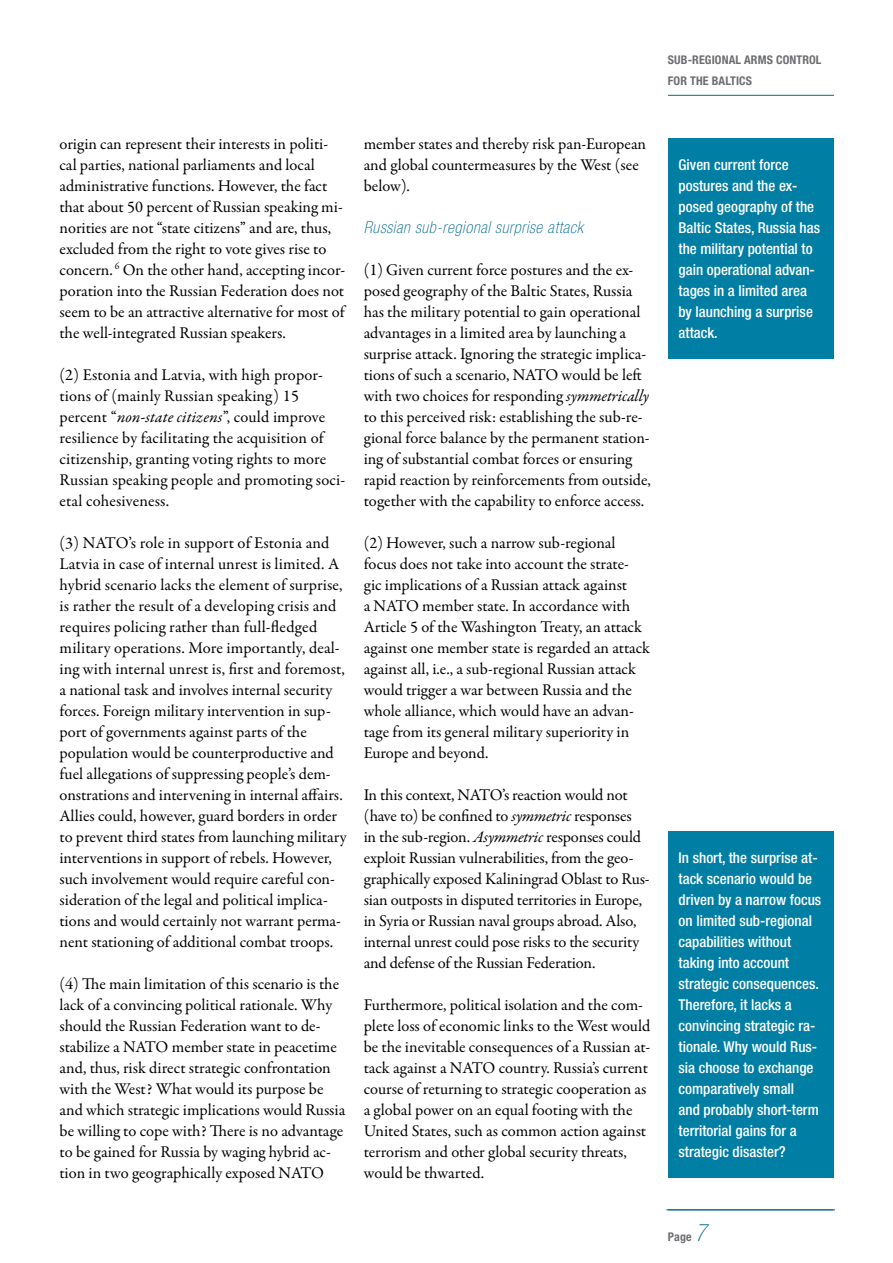
<style>
.page{position:relative;width:893px;height:1263px;background:#fff}
.page>*{position:absolute;margin:0;border:0;box-sizing:border-box;transform-origin:0 0}
.t1{font:16.5px/21px "Garamond Premr Pro";color:#000}
.t2{font:italic 100 condensed 16.5px "Helvetica Neue LT Std";letter-spacing:.04em;color:#006991}
.t3{font:500 condensed 15px/21px "Helvetica Neue LT Std";color:#fff}
.t4{font:700 condensed 12px/21px "Helvetica Neue LT Std";letter-spacing:.01em;color:#6d6e71}
.s1{font-style:italic}
.s2{font-weight:100;font-style:italic;font-size:24px;color:#006991}
</style>
<div class="page">
<hr style="left:668px;top:1209px;width:167px;height:1px;background:#006991">
<hr style="left:668px;top:95px;width:166px;height:1px;background:#006991">
<hr style="left:666px;top:1209px;width:167px;height:1px;background:#006991">
<div style="left:668px;top:138px;width:165px;height:221px;background:#007ea4"></div>
<div style="left:668px;top:831px;width:165px;height:347px;background:#007ea4"></div>
<p class="t4" style="left:668px;top:49px;width:155px">SUB-REGIONAL ARMS CONTROL<br>FOR THE BALTICS</p>
<p class="t1" style="left:60px;top:133px;width:287px">origin can represent their interests in politi&shy;cal parties, national parliaments and local administrative functions. However, the fact that about 50 percent of Russian speaking mi&shy;norities are not “state citizens” and are, thus, excluded from the right to vote gives rise to concern. <sup>6</sup> On the other hand, accepting incor&shy;poration into the Russian Federation does not seem to be an attractive alternative for most of the well-integrated Russian speakers.</p>
<p class="t1" style="left:60px;top:364px;width:287px">(2) Estonia and Latvia, with high propor&shy;tions of (mainly Russian speaking) 15 percent “<span class="s1">non-state citizens</span>”, could improve resilience by facilitating the acquisition of citizenship, granting voting rights to more Russian speaking people and promoting soci&shy;etal cohesiveness.</p>
<p class="t1" style="left:60px;top:532px;width:289px">(3) NATO’s role in support of Estonia and Latvia in case of internal unrest is limited. A hybrid scenario lacks the element of surprise, is rather the result of a developing crisis and requires policing rather than full-fledged military operations. More importantly, deal&shy;ing with internal unrest is, first and foremost, a national task and involves internal security forces. Foreign military intervention in sup&shy;port of governments against parts of the population would be counterproductive and fuel allegations of suppressing people’s dem&shy;onstrations and intervening in internal affairs.<br>Allies could, however, guard borders in order to prevent third states from launching military interventions in support of rebels. However, such involvement would require careful con&shy;sideration of the legal and political implica&shy;tions and would certainly not warrant perma&shy;nent stationing of additional combat troops.</p>
<p class="t1" style="left:60px;top:973px;width:287px">(4) The main limitation of this scenario is the lack of a convincing political rationale. Why should the Russian Federation want to de&shy;stabilize a NATO member state in peacetime and, thus, risk direct strategic confrontation with the West? What would its purpose be and which strategic implications would Russia be willing to cope with? There is no advantage to be gained for Russia by waging hybrid ac&shy;tion in two geographically exposed NATO</p>
<p class="t1" style="left:364px;top:133px;width:284px">member states and thereby risk pan-European and global countermeasures by the West (see below).</p>
<p class="t2" style="left:364px;top:218px;width:221px">Russian sub-regional surprise attack</p>
<p class="t1" style="left:364px;top:259px;width:289px">(1) Given current force postures and the ex&shy;posed geography of the Baltic States, Russia has the military potential to gain operational advantages in a limited area by launching a surprise attack. Ignoring the strategic implica&shy;tions of such a scenario, NATO would be left with two choices for responding <span class="s1">symmetrically </span>to this perceived risk: establishing the sub-re&shy;gional force balance by the permanent station&shy;ing of substantial combat forces or ensuring rapid reaction by reinforcements from outside, together with the capability to enforce access.</p>
<p class="t1" style="left:364px;top:532px;width:288px">(2) However, such a narrow sub-regional focus does not take into account the strate&shy;gic implications of a Russian attack against<br>a NATO member state. In accordance with Article 5 of the Washington Treaty, an attack against one member state is regarded an attack against all, i.e., a sub-regional Russian attack would trigger a war between Russia and the whole alliance, which would have an advan&shy;tage from its general military superiority in Europe and beyond.</p>
<p class="t1" style="left:364px;top:784px;width:287px">In this context, NATO’s reaction would not (have to) be confined to <span class="s1">symmetric</span> responses<br>in the sub-region. <span class="s1">Asymmetric</span> responses could exploit Russian vulnerabilities, from the geo&shy;graphically exposed Kaliningrad Oblast to Rus&shy;sian outposts in disputed territories in Europe, in Syria or Russian naval groups abroad. Also, internal unrest could pose risks to the security and defense of the Russian Federation.</p>
<p class="t1" style="left:364px;top:995px;width:288px">Furthermore, political isolation and the com&shy;plete loss of economic links to the West would be the inevitable consequences of a Russian at&shy;tack against a NATO country. Russia’s current course of returning to strategic cooperation as a global power on an equal footing with the United States, such as common action against terrorism and other global security threats, would be thwarted.</p>
<p class="t3" style="left:679px;top:154px;width:143px">Given current force postures and the ex&shy;posed geography of the<br>Baltic States, Russia has the military potential to gain operational advan&shy;tages in a limited area by launching a surprise attack.</p>
<p class="t3" style="left:679px;top:847px;width:144px">In short, the surprise at&shy;tack scenario would be driven by a narrow focus on limited sub-regional capabilities without taking into account strategic consequences.<br>Therefore, it lacks a convincing strategic ra&shy;tionale. Why would Rus&shy;sia choose to exchange comparatively small<br>and probably short-term territorial gains for a strategic disaster?</p>
<p class="t4" style="left:668px;top:1226px;width:40px">PAGE <span class="s2">7</span></p>
</div>
